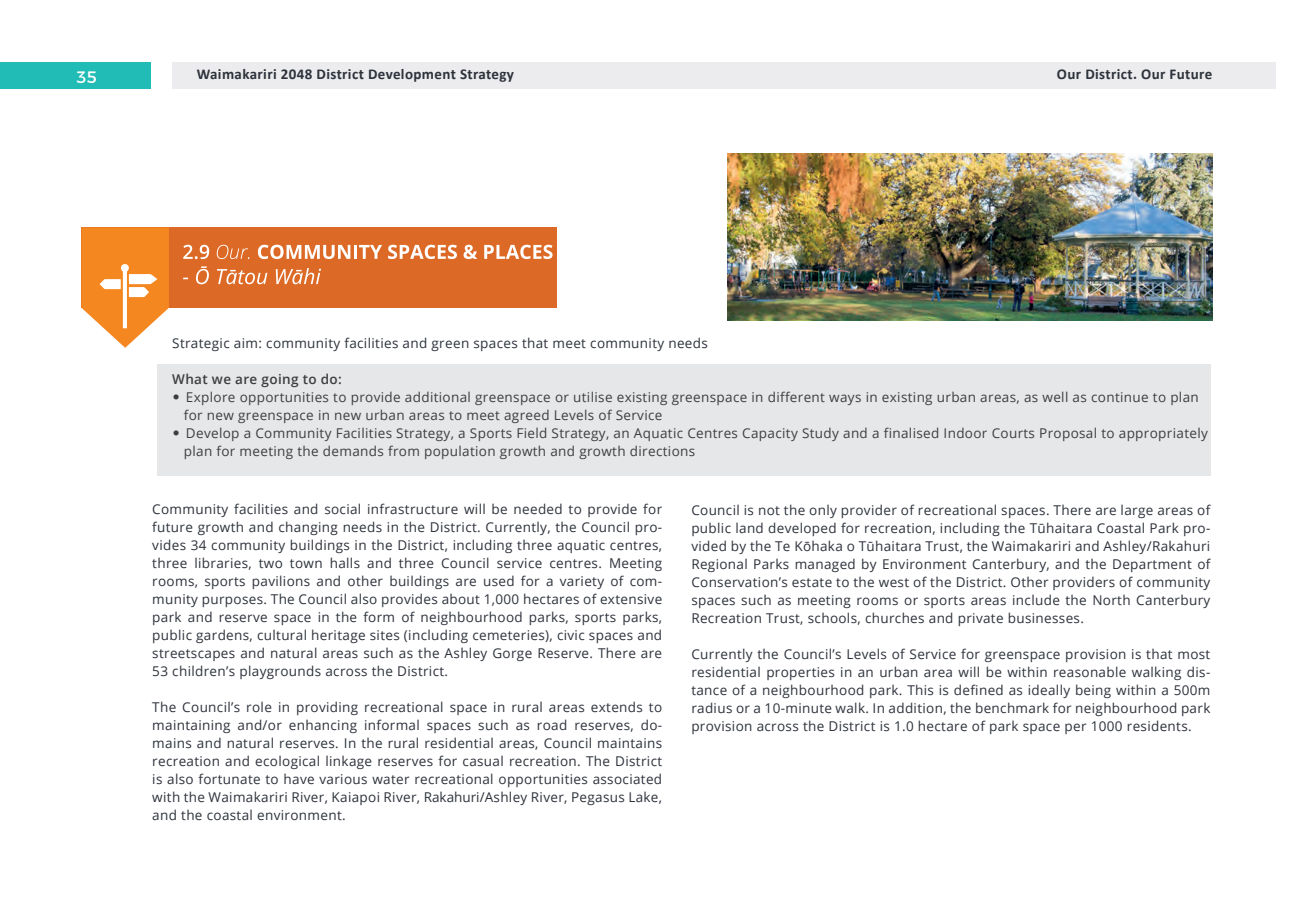
<style>
.page{position:relative;width:1289px;height:919px;background:#fff}
.page>*{position:absolute;margin:0;border:0;box-sizing:border-box;transform-origin:0 0}
.t1{font:16.5px "Montserrat";color:#fff}
.t2{font:700 15px "Calibri";letter-spacing:.025em;color:#2d323b}
.t3{font:13.5px/18px "Open Sans";letter-spacing:.025em;color:#2d323b;text-align:justify}
.t4{font:13.5px/18px "Open Sans";letter-spacing:.025em;color:#3e3e3f}
.t5{font:600 13.5px "Open Sans";letter-spacing:.025em;color:#3e3e3f}
.s1{font-family:"Eurostile LT";font-weight:700}
</style>
<div class="page">
<div style="left:157px;top:364px;width:1053px;height:111px;background:#e6e7e9"></div>
<img style="left:728px;top:154px;width:484px;height:166px">
<div style="left:82px;top:227px;width:475px;height:81px;background:#dc6a26"></div>
<svg style="left:81px;top:227px;width:88px;height:121px"></svg>
<svg style="left:183px;top:245px;width:26px;height:14px"></svg>
<svg style="left:217px;top:245px;width:32px;height:14px"></svg>
<svg style="left:258px;top:245px;width:92px;height:14px"></svg>
<hr style="left:354px;top:245px;width:3px;height:14px;background:#fff">
<svg style="left:359px;top:245px;width:23px;height:14px"></svg>
<svg style="left:388px;top:245px;width:69px;height:14px"></svg>
<svg style="left:463px;top:245px;width:14px;height:14px"></svg>
<svg style="left:484px;top:245px;width:68px;height:14px"></svg>
<svg style="left:196px;top:266px;width:13px;height:18px"></svg>
<svg style="left:217px;top:269px;width:50px;height:15px"></svg>
<svg style="left:276px;top:268px;width:45px;height:16px"></svg>
<div style="left:173px;top:62px;width:1103px;height:27px;background:#ececee"></div>
<div style="left:1px;top:62px;width:150px;height:27px;background:#22bcb6"></div>
<p class="t1" style="left:77px;top:67px;width:22px">35</p>
<p class="t2" style="left:197px;top:65px;width:319px">Waimakariri 2048 District Development Strategy</p>
<p class="t2" style="left:1056px;top:65px;width:157px">Our District. Our Future</p>
<p class="t3" style="left:172px;top:333px;width:537px">Strategic aim: community facilities and green spaces that meet community needs</p>
<p class="t5" style="left:172px;top:369px;width:171px">What we are going to do:</p>
<p class="t4" style="left:184px;top:387px;width:1016px;text-indent:-12px"><span class="s1">•</span> Explore opportunities to provide additional greenspace or utilise existing greenspace in different ways in existing urban areas, as well as continue to plan for new greenspace in new urban areas to meet agreed Levels of Service</p>
<p class="t4" style="left:184px;top:423px;width:1025px;text-indent:-12px"><span class="s1">•</span> Develop a Community Facilities Strategy, a Sports Field Strategy, an Aquatic Centres Capacity Study and a finalised Indoor Courts Proposal to appropriately plan for meeting the demands from population growth and growth directions</p>
<p class="t3" style="left:152px;top:499px;width:511px">Community facilities and social infrastructure will be needed to provide for future growth and changing needs in the District. Currently, the Council pro&shy;vides 34 community buildings in the District, including three aquatic centres, three libraries, two town halls and three Council service centres. Meeting rooms, sports pavilions and other buildings are used for a variety of com&shy;munity purposes. The Council also provides about 1,000 hectares of extensive park and reserve space in the form of neighbourhood parks, sports parks, public gardens, cultural heritage sites (including cemeteries), civic spaces and streetscapes and natural areas such as the Ashley Gorge Reserve. There are 53 children’s playgrounds across the District.</p>
<p class="t3" style="left:152px;top:697px;width:511px">The Council’s role in providing recreational space in rural areas extends to maintaining and/or enhancing informal spaces such as road reserves, do&shy;mains and natural reserves. In the rural residential areas, Council maintains recreation and ecological linkage reserves for casual recreation. The District is also fortunate to have various water recreational opportunities associated with the Waimakariri River, Kaiapoi River, Rakahuri/Ashley River, Pegasus Lake, and the coastal environment.</p>
<p class="t3" style="left:691px;top:500px;width:520px">Council is not the only provider of recreational spaces. There are large areas of public land developed for recreation, including the Tūhaitara Coastal Park pro&shy;vided by the Te Kōhaka o Tūhaitara Trust, the Waimakariri and Ashley/Rakahuri Regional Parks managed by Environment Canterbury, and the Department of Conservation’s estate to the west of the District. Other providers of community spaces such as meeting rooms or sports areas include the North Canterbury Recreation Trust, schools, churches and private businesses.</p>
<p class="t3" style="left:691px;top:644px;width:520px">Currently the Council’s Levels of Service for greenspace provision is that most residential properties in an urban area will be within reasonable walking dis&shy;tance of a neighbourhood park. This is defined as ideally being within a 500m radius or a 10-minute walk. In addition, the benchmark for neighbourhood park provision across the District is 1.0 hectare of park space per 1000 residents.</p>
</div>
